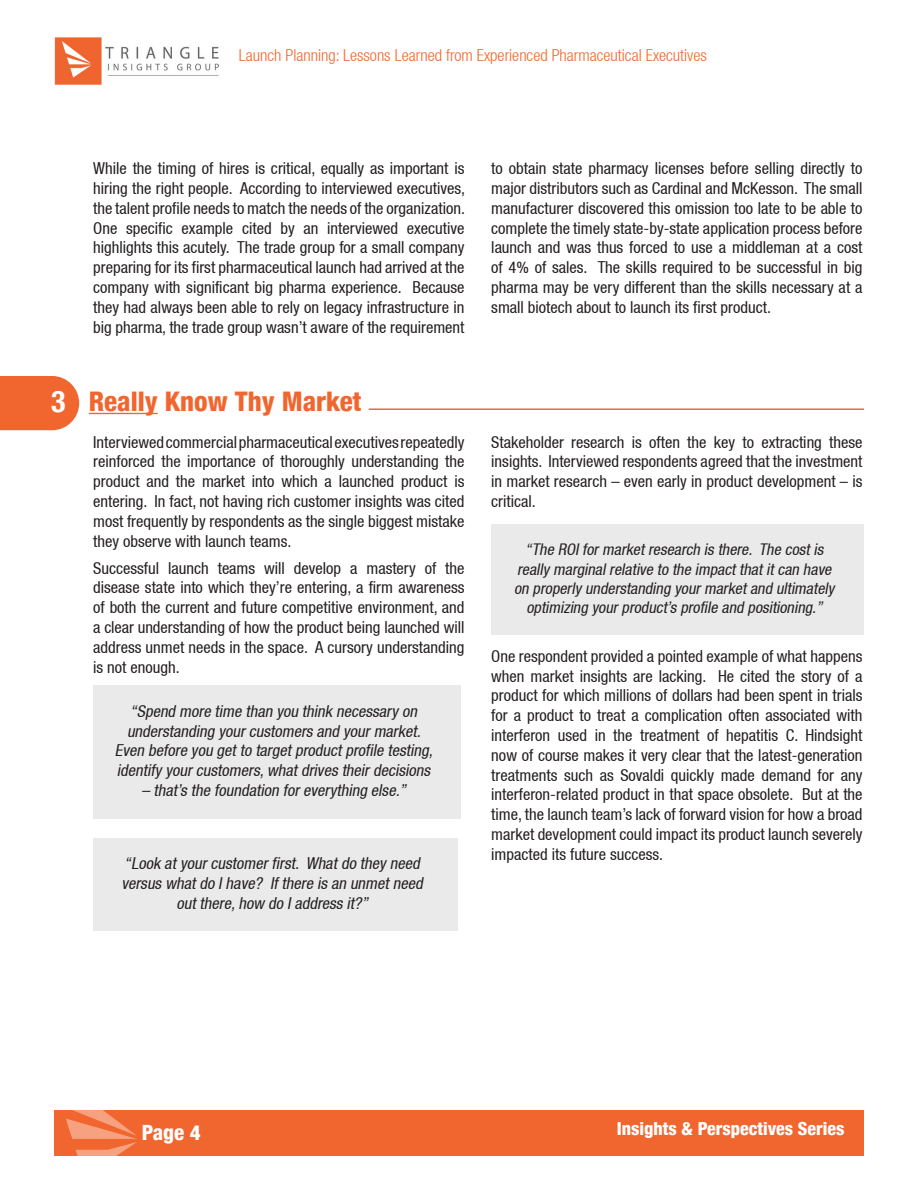
<style>
.page{position:relative;width:918px;height:1188px;background:#fff}
.page>*{position:absolute;margin:0;border:0;box-sizing:border-box;transform-origin:0 0}
.t1{font:700 condensed 30px "Helvetica 77";color:#fff}
.t2{font:800 condensed 27px "Helvetica 87";color:#f1662f}
.t3{font:800 condensed 21px "Helvetica 87";color:#fff}
.t4{font:800 condensed 18px "Helvetica 87";color:#fff}
.t5{font:condensed 16.5px/19.8px "Helvetica 57";color:#231f20;text-align:justify}
.t6{font:italic condensed 16.5px/19.8px "Helvetica 57";color:#231f20;text-align:center}
.t7{font:300 condensed 16.5px "Helvetica 47";color:#f1662f}
.t8{font:italic condensed 16.2px/19.4px "Helvetica 57";color:#231f20;text-align:center}
</style>
<div class="page">
<div style="left:54px;top:1110px;width:810px;height:45px;background:#f1662f"></div>
<img style="left:54px;top:37px;width:165px;height:48px">
<svg style="left:54px;top:1110px;width:83px;height:46px"></svg>
<hr style="left:89px;top:413px;width:69px;height:1px;background:#f1662f">
<div style="left:93px;top:685px;width:368px;height:134px;background:#eaeaea"></div>
<div style="left:93px;top:838px;width:365px;height:93px;background:#eaeaea"></div>
<div style="left:491px;top:525px;width:373px;height:110px;background:#eaeaea"></div>
<svg style="left:0;top:376px;width:79px;height:54px;background:#f1703d"></svg>
<hr style="left:369px;top:408px;width:495px;height:2px;background:#f1662f">
<p class="t7" style="left:239px;top:46px;width:470px">Launch Planning: Lessons Learned from Experienced Pharmaceutical Executives</p>
<h1 class="t1" style="left:51px;top:384px;width:16px">3</h1>
<p class="t5" style="left:93px;top:158px;width:373px">While the timing of hires is critical, equally as important is hiring the right people. According to interviewed executives, the talent profile needs to match the needs of the organization.<br>One specific example cited by an interviewed executive highlights this acutely. The trade group for a small company preparing for its first pharmaceutical launch had arrived at the company with significant big pharma experience. Because they had always been able to rely on legacy infrastructure in big pharma, the trade group wasn’t aware of the requirement</p>
<p class="t5" style="left:491px;top:158px;width:373px">to obtain state pharmacy licenses before selling directly to major distributors such as Cardinal and McKesson. The small manufacturer discovered this omission too late to be able to complete the timely state-by-state application process before launch and was thus forced to use a middleman at a cost of 4% of sales. The skills required to be successful in big pharma may be very different than the skills necessary at a small biotech about to launch its first product.</p>
<h2 class="t2" style="left:89px;top:385px;width:274px">Really Know Thy Market</h2>
<p class="t5" style="left:93px;top:432px;width:373px">Interviewed commercial pharmaceutical executives repeatedly reinforced the importance of thoroughly understanding the product and the market into which a launched product is entering. In fact, not having rich customer insights was cited most frequently by respondents as the single biggest mistake they observe with launch teams.</p>
<p class="t5" style="left:93px;top:558px;width:373px">Successful launch teams will develop a mastery of the disease state into which they’re entering, a firm awareness of both the current and future competitive environment, and a clear understanding of how the product being launched will address unmet needs in the space. A cursory understanding is not enough.</p>
<p class="t6" style="left:115px;top:701px;width:323px">“Spend more time than you think necessary on understanding yourcustomers and yourmarket.<br>Even before you getto targetproductprofile testing, identify yourcustomers,whatdrives theirdecisions</p>
<p class="t6" style="left:141px;top:780px;width:270px">– that’s the foundation foreverything else.”</p>
<p class="t6" style="left:121px;top:854px;width:306px">“Look atyourcustomerfirst. Whatdo they need versus whatdo Ihave? Ifthere is an unmetneed outthere,how do Iaddress it?”</p>
<p class="t5" style="left:491px;top:432px;width:373px">Stakeholder research is often the key to extracting these insights. Interviewed respondents agreed that the investment in market research – even early in product development – is critical.</p>
<p class="t8" style="left:514px;top:540px;width:325px">“The ROIformarketresearch is there. The costis really marginalrelative to the impactthatitcan have on properly understanding yourmarketand ultimately optimizing yourproduct’s profile and positioning.”</p>
<p class="t5" style="left:491px;top:646px;width:373px">One respondent provided a pointed example of what happens when market insights are lacking. He cited the story of a product for which millions of dollars had been spent in trials for a product to treat a complication often associated with interferon used in the treatment of hepatitis C. Hindsight now of course makes it very clear that the latest-generation treatments such as Sovaldi quickly made demand for any interferon-related product in that space obsolete. But at the time, the launch team’s lack of forward vision for how a broad market development could impact its product launch severely impacted its future success.</p>
<p class="t3" style="left:142px;top:1120px;width:60px">Page 4</p>
<p class="t4" style="left:617px;top:1117px;width:229px">Insights &amp; Perspectives Series</p>
</div>
